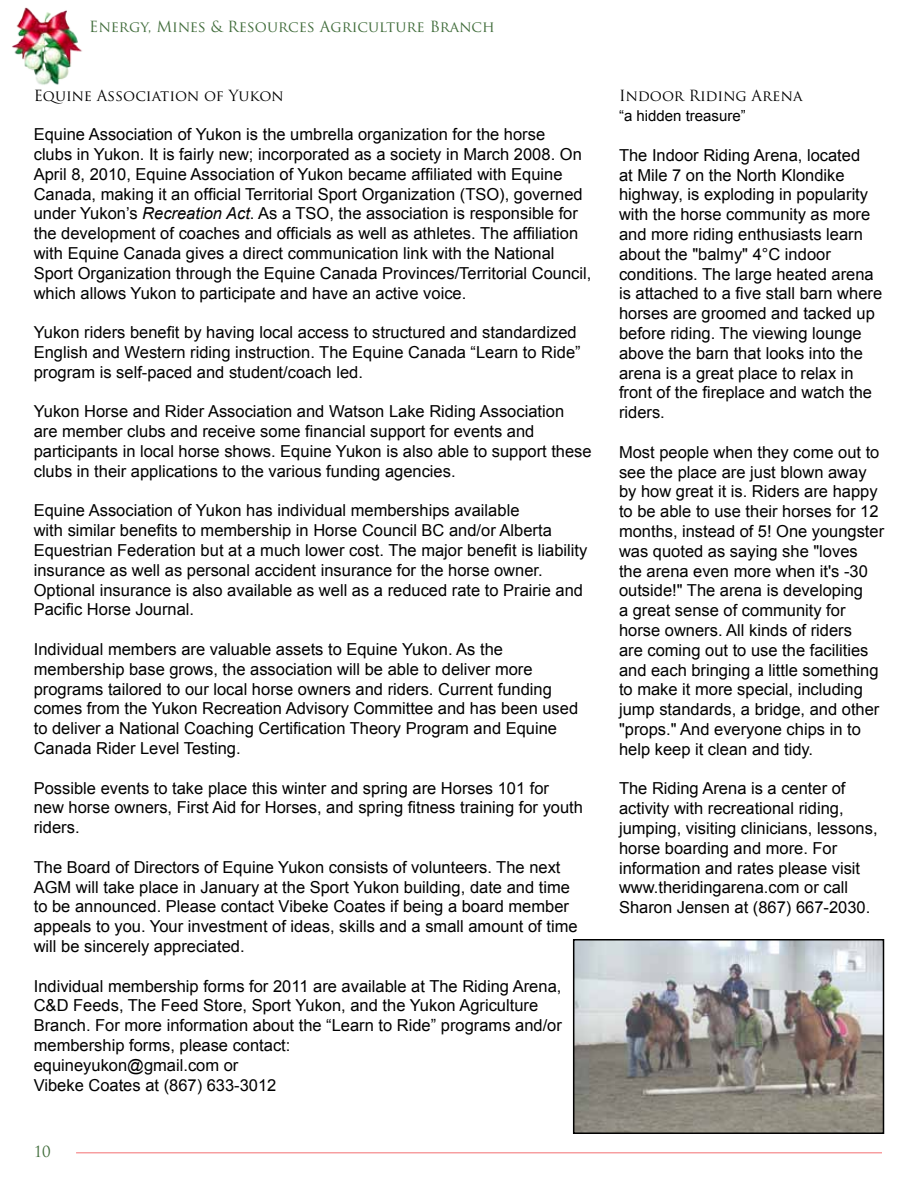
<style>
.page{position:relative;width:918px;height:1188px;background:#fff}
.page>*{position:absolute;margin:0;border:0;box-sizing:border-box;transform-origin:0 0}
.t1{font:16.5px/19.8px "Arial";color:#000}
.t2{font:15px "Trajan Pro";color:#406c3a}
.t3{font:15px "Trajan Pro";color:#000}
.t4{font:15px "Arial";color:#000}
.s1{font-style:italic}
</style>
<div class="page">
<hr style="left:76px;top:1152px;width:806px;height:2px;background:#ef3e42">
<img style="left:12px;top:7px;width:70px;height:78px">
<img style="left:576px;top:942px;width:305px;height:189px">
<div style="left:573px;top:939px;width:311px;height:195px;border:2px solid #000"></div>
<p class="t2" style="left:89px;top:17px;width:407px">Energy, Mines &amp; Resources Agriculture Branch</p>
<p class="t3" style="left:34px;top:86px;width:251px">Equine Association of Yukon</p>
<p class="t1" style="left:34px;top:125px;width:559px">Equine Association of Yukon is the umbrella organization for the horse<br>clubs in Yukon. It is fairly new; incorporated as a society in March 2008. On April 8, 2010, Equine Association of Yukon became affiliated with Equine Canada, making it an official Territorial Sport Organization (TSO), governed under Yukon’s <span class="s1">Recreation Act</span>. As a TSO, the association is responsible for the development of coaches and officials as well as athletes. The affiliation with Equine Canada gives a direct communication link with the National Sport Organization through the Equine Canada Provinces/Territorial Council, which allows Yukon to participate and have an active voice.</p>
<p class="t1" style="left:34px;top:323px;width:548px">Yukon riders benefit by having local access to structured and standardized<br>English and Western riding instruction. The Equine Canada “Learn to Ride” program is self-paced and student/coach led.</p>
<p class="t1" style="left:34px;top:402px;width:559px">Yukon Horse and Rider Association and Watson Lake Riding Association are member clubs and receive some financial support for events and participants in local horse shows. Equine Yukon is also able to support these clubs in their applications to the various funding agencies.</p>
<p class="t1" style="left:34px;top:501px;width:555px">Equine Association of Yukon has individual memberships available<br>with similar benefits to membership in Horse Council BC and/or Alberta Equestrian Federation but at a much lower cost. The major benefit is liability insurance as well as personal accident insurance for the horse owner.<br>Optional insurance is also available as well as a reduced rate to Prairie and Pacific Horse Journal.</p>
<p class="t1" style="left:34px;top:639px;width:546px">Individual members are valuable assets to Equine Yukon. As the membership base grows, the association will be able to deliver more programs tailored to our local horse owners and riders. Current funding comes from the Yukon Recreation Advisory Committee and has been used to deliver a National Coaching Certification Theory Program and Equine Canada Rider Level Testing.</p>
<p class="t1" style="left:34px;top:778px;width:551px">Possible events to take place this winter and spring are Horses 101 for new horse owners, First Aid for Horses, and spring fitness training for youth riders.</p>
<p class="t1" style="left:34px;top:857px;width:545px">The Board of Directors of Equine Yukon consists of volunteers. The next AGM will take place in January at the Sport Yukon building, date and time to be announced. Please contact Vibeke Coates if being a board member appeals to you. Your investment of ideas, skills and a small amount of time will be sincerely appreciated.</p>
<p class="t1" style="left:34px;top:976px;width:530px">Individual membership forms for 2011 are available at The Riding Arena, C&amp;D Feeds, The Feed Store, Sport Yukon, and the Yukon Agriculture Branch. For more information about the “Learn to Ride” programs and/or membership forms, please contact:<br>equineyukon@gmail.com or<br>Vibeke Coates at (867) 633-3012</p>
<p class="t2" style="left:34px;top:1142px;width:19px">10</p>
<p class="t3" style="left:619px;top:86px;width:185px">Indoor Riding Arena</p>
<p class="t4" style="left:619px;top:106px;width:128px">“a hidden treasure”</p>
<p class="t1" style="left:619px;top:145px;width:265px">The Indoor Riding Arena, located<br>at Mile 7 on the North Klondike highway, is exploding in popularity with the horse community as more and more riding enthusiasts learn about the "balmy" 4°C indoor conditions. The large heated arena is attached to a five stall barn where horses are groomed and tacked up before riding. The viewing lounge above the barn that looks into the arena is a great place to relax in front of the fireplace and watch the riders.</p>
<p class="t1" style="left:619px;top:442px;width:267px">Most people when they come out to see the place are just blown away by how great it is. Riders are happy to be able to use their horses for 12 months, instead of 5! One youngster was quoted as saying she "loves the arena even more when it's -30 outside!" The arena is developing<br>a great sense of community for horse owners. All kinds of riders<br>are coming out to use the facilities and each bringing a little something to make it more special, including jump standards, a bridge, and other "props." And everyone chips in to help keep it clean and tidy.</p>
<p class="t1" style="left:619px;top:779px;width:260px">The Riding Arena is a center of activity with recreational riding, jumping, visiting clinicians, lessons, horse boarding and more. For information and rates please visit www.theridingarena.com or call Sharon Jensen at (867) 667-2030.</p>
</div>
